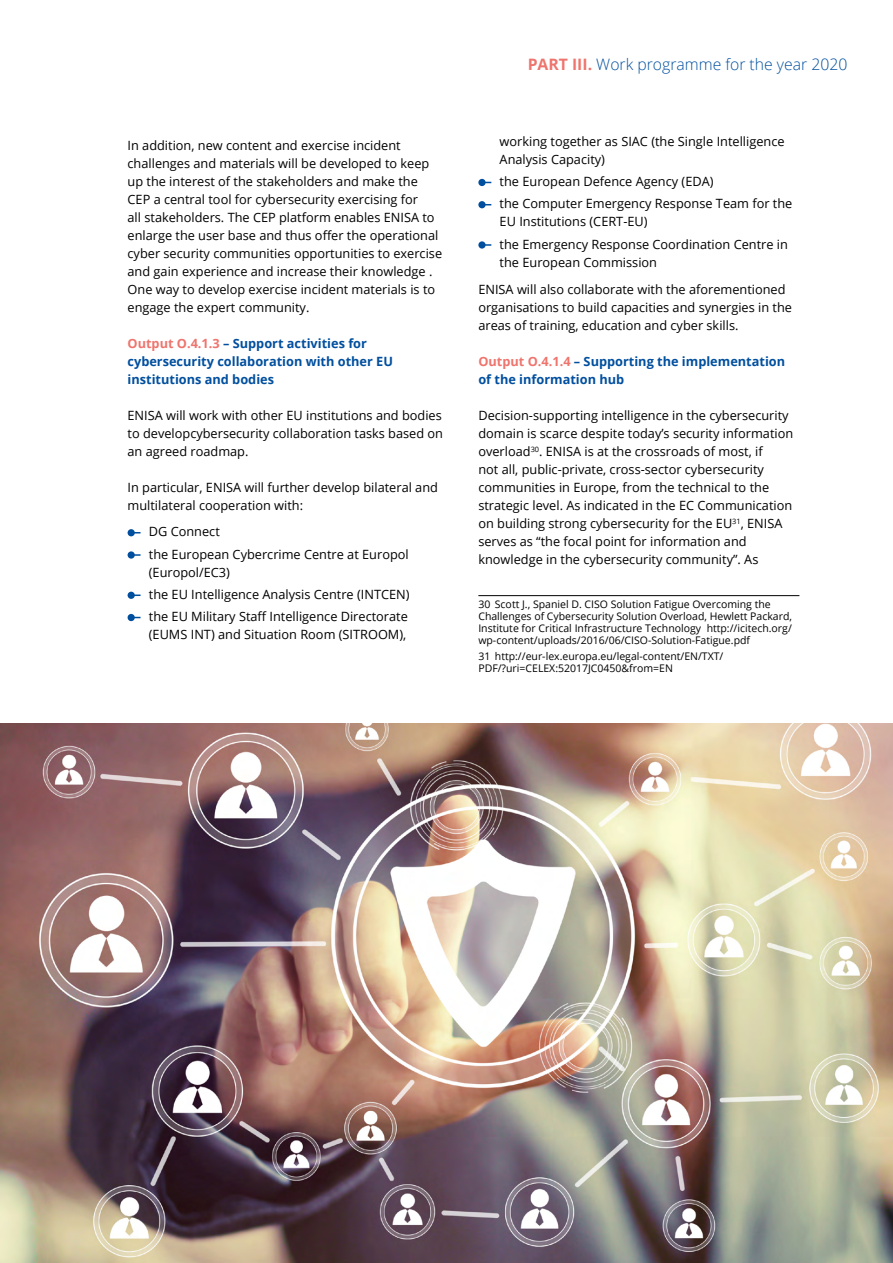
<style>
.page{position:relative;width:893px;height:1263px;background:#fff}
.page>*{position:absolute;margin:0;border:0;box-sizing:border-box;transform-origin:0 0}
.t1{font:300 15.75px "Open Sans";color:#004f9f}
.text{font:12.75px/18px "Open Sans";color:#000}
.bullets{font:12.75px/18px "Open Sans";color:#000}
.headline4{font:700 12.75px/18px "Open Sans";color:#004f9f}
.footnote{font:10.5px/12px "Open Sans";color:#000}
.s1{color:#ee756d}
.s2{font-weight:700;color:#ee756d}
</style>
<div class="page">
<img style="left:0;top:724px;width:893px;height:539px">
<svg style="left:128px;top:529px;width:13px;height:7px"></svg>
<svg style="left:128px;top:551px;width:13px;height:8px"></svg>
<svg style="left:128px;top:592px;width:13px;height:7px"></svg>
<svg style="left:128px;top:614px;width:13px;height:7px"></svg>
<svg style="left:478px;top:179px;width:13px;height:7px"></svg>
<svg style="left:478px;top:201px;width:13px;height:7px"></svg>
<svg style="left:478px;top:241px;width:13px;height:8px"></svg>
<hr style="left:478px;top:595px;width:321px;height:1px;background:#000">
<p class="text" style="left:128px;top:136px;width:316px">In addition, new content and exercise incident challenges and materials will be developed to keep up the interest of the stakeholders and make the CEP a central tool for cybersecurity exercising for<br>all stakeholders. The CEP platform enables ENISA to enlarge the user base and thus offer the operational cyber security communities opportunities to exercise and gain experience and increase their knowledge .<br>One way to develop exercise incident materials is to engage the expert community.</p>
<p class="headline4" style="left:128px;top:334px;width:267px"><span class="s1">Output O.4.1.3</span> – Support activities for cybersecurity collaboration with other EU institutions and bodies</p>
<p class="text" style="left:128px;top:406px;width:317px;text-align:justify">ENISA will work with other EU institutions and bodies to developcybersecurity collaboration tasks based on an agreed roadmap.</p>
<p class="text" style="left:128px;top:478px;width:312px">In particular, ENISA will further develop bilateral and multilateral cooperation with:</p>
<p class="bullets" style="left:149px;top:522px;width:73px">DG Connect</p>
<p class="bullets" style="left:149px;top:545px;width:261px">the European Cybercrime Centre at Europol (Europol/EC3)</p>
<p class="bullets" style="left:149px;top:585px;width:262px">the EU Intelligence Analysis Centre (INTCEN)</p>
<p class="bullets" style="left:149px;top:607px;width:261px">the EU Military Staff Intelligence Directorate (EUMS INT) and Situation Room (SITROOM),</p>
<p class="t1" style="left:528px;top:54px;width:321px"><span class="s2">PART III.</span> Work programme for the year 2020</p>
<p class="bullets" style="left:500px;top:132px;width:286px">working together as SIAC (the Single Intelligence<br>Analysis Capacity)</p>
<p class="bullets" style="left:500px;top:172px;width:215px">the European Defence Agency (EDA)</p>
<p class="bullets" style="left:500px;top:194px;width:294px">the Computer Emergency Response Team for the<br>EU Institutions (CERT-EU)</p>
<p class="bullets" style="left:500px;top:235px;width:290px">the Emergency Response Coordination Centre in the European Commission</p>
<p class="text" style="left:478px;top:280px;width:315px">ENISA will also collaborate with the aforementioned organisations to build capacities and synergies in the areas of training, education and cyber skills.</p>
<p class="headline4" style="left:478px;top:352px;width:308px"><span class="s1">Output O.4.1.4</span> – Supporting the implementation of the information hub</p>
<p class="text" style="left:478px;top:406px;width:316px">Decision-supporting intelligence in the cybersecurity domain is scarce despite today’s security information overload<sup>30</sup>. ENISA is at the crossroads of most, if<br>not all, public-private, cross-sector cybersecurity communities in Europe, from the technical to the strategic level. As indicated in the EC Communication on building strong cybersecurity for the EU<sup>31</sup>, ENISA serves as “the focal point for information and knowledge in the cybersecurity community”. As</p>
<p class="footnote" style="left:478px;top:597px;width:315px">30 Scott J., Spaniel D. CISO Solution Fatigue Overcoming the Challenges of Cybersecurity Solution Overload, Hewlett Packard, Institute for Critical Infrastructure Technology http://icitech.org/ wp-content/uploads/2016/06/CISO-Solution-Fatigue.pdf</p>
<p class="footnote" style="left:478px;top:650px;width:247px">31 http://eur-lex.europa.eu/legal-content/EN/TXT/<br>PDF/?uri=CELEX:52017JC0450&amp;from=EN</p>
</div>
